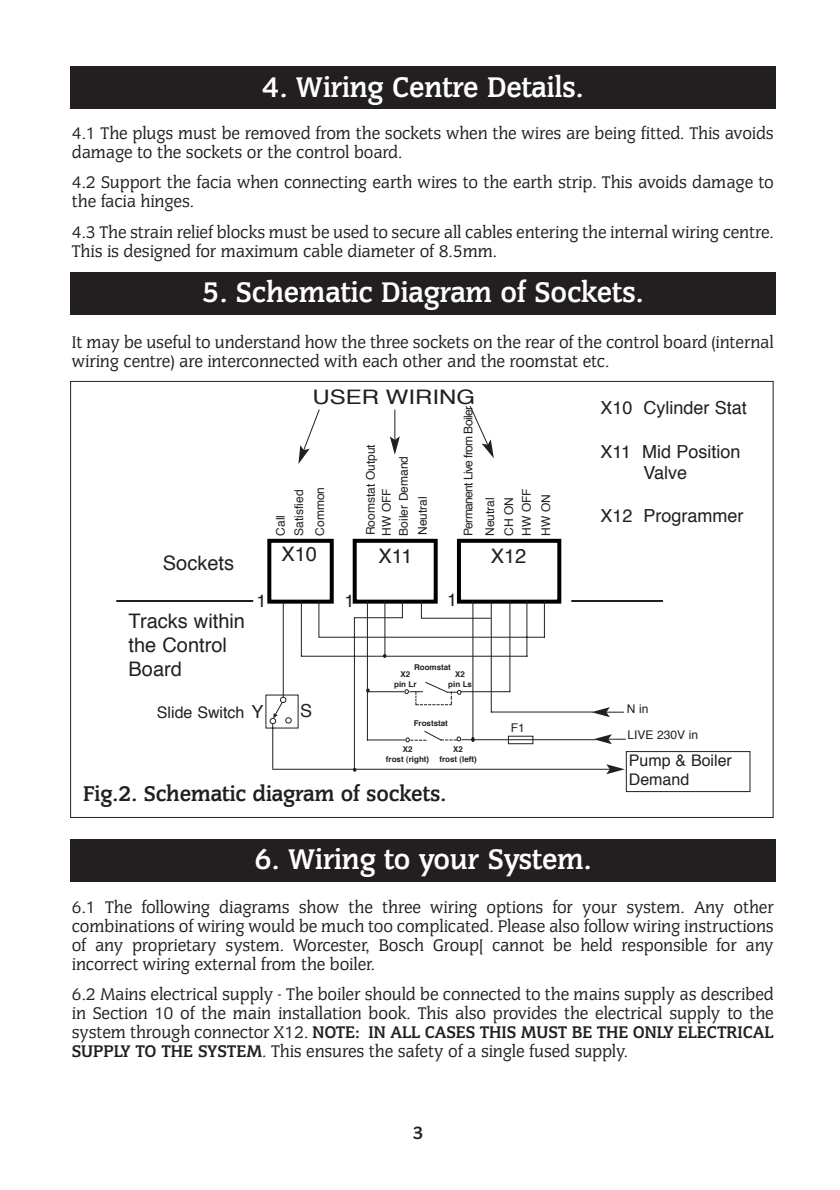
<style>
.page{position:relative;width:840px;height:1190px;background:#fff}
.page>*{position:absolute;margin:0;border:0;box-sizing:border-box;transform-origin:0 0}
.t1{font:32px "Cg Congress Bd";color:#fff}
.t2{font:24px "Cg Congress Bd";color:#231f20}
.t3{font:20px/24px "Helvetica";color:#231f20}
.t4{font:20px "Helvetica";color:#231f20;scale:1.2 1}
.t5{font:20px "Cg Congress Bd";color:#231f20}
.t6{font:19px/19px "Cg Congress";color:#231f20}
.t7{font:19px "Cg Congress Bd";color:#231f20}
.t8{font:18px/21.6px "Helvetica";color:#231f20;text-align:center}
.t9{font:16px/19.2px "Helvetica";color:#231f20}
.t10{font:12px/18.6px "Helvetica";color:#231f20}
.t11{font:12px/21.6px "Helvetica";letter-spacing:-.055em;color:#231f20}
.t12{font:700 8px/10px "Helvetica";color:#231f20;text-align:center}
.s1{font-family:"Cg Congress"}
.s2{font-family:"Cg Congress Bd"}
</style>
<div class="page">
<div style="left:70px;top:67px;width:706px;height:42px;background:#231f20"></div>
<div style="left:70px;top:272px;width:706px;height:43px;background:#231f20"></div>
<svg style="left:70px;top:380px;width:704px;height:438px"></svg>
<div style="left:626px;top:751px;width:124px;height:41px;border:1px solid #231f20"></div>
<div style="left:598px;top:399px;width:163px;height:182px;background:#fff"></div>
<div style="left:70px;top:839px;width:706px;height:43px;background:#231f20"></div>
<div style="left:254px;top:698px;width:68px;height:41px;background:#fff"></div>
<svg style="left:265px;top:537px;width:361px;height:237px"></svg>
<hr style="left:116px;top:600px;width:137px;height:2px;background:#231f20">
<hr style="left:571px;top:600px;width:92px;height:2px;background:#231f20">
<svg style="left:298px;top:408px;width:23px;height:56px"></svg>
<svg style="left:469px;top:405px;width:25px;height:53px"></svg>
<hr style="left:394px;top:410px;width:1px;height:30px;background:#231f20">
<svg style="left:390px;top:436px;width:10px;height:19px"></svg>
<h1 class="t1" style="left:262px;top:74px;width:323px">4. Wiring Centre Details.</h1>
<p class="t6" style="left:72px;top:125px;width:703px">4.1 The plugs must be removed from the sockets when the wires are being fitted. This avoids damage to the sockets or the control board.</p>
<p class="t6" style="left:72px;top:174px;width:703px">4.2 Support the facia when connecting earth wires to the earth strip. This avoids damage to the facia hinges.</p>
<p class="t6" style="left:72px;top:224px;width:703px">4.3 The strain relief blocks must be used to secure all cables entering the internal wiring centre.<br>This is designed for maximum cable diameter of 8.5mm.</p>
<h1 class="t1" style="left:202px;top:280px;width:443px">5. Schematic Diagram of Sockets.</h1>
<p class="t6" style="left:72px;top:334px;width:703px">It may be useful to understand how the three sockets on the rear of the control board (internal wiring centre) are interconnected with each other and the roomstat etc.</p>
<p class="t3" style="left:163px;top:552px;width:73px">Sockets</p>
<p class="t4" style="left:312px;top:389px;width:137px">USER WIRING</p>
<p class="t11" style="left:459px;top:536px;width:131px;rotate:-90deg">Permanent Live from Boiler<br>Neutral</p>
<p class="t10" style="left:362px;top:535px;width:93px;rotate:-90deg">Roomstat Output</p>
<p class="t10" style="left:379px;top:536px;width:82px;line-height:17px;rotate:-90deg">HW OFF<br>Boiler Demand</p>
<p class="t10" style="left:272px;top:536px;width:48px;rotate:-90deg">Call<br>Satisfied</p>
<p class="t10" style="left:312px;top:536px;width:50px;rotate:-90deg">Common</p>
<p class="t10" style="left:414px;top:535px;width:40px;rotate:-90deg">Neutral</p>
<p class="t10" style="left:501px;top:536px;width:49px;line-height:17.4px;rotate:-90deg">CH ON<br>HW OFF</p>
<p class="t10" style="left:538px;top:536px;width:43px;rotate:-90deg">HW ON</p>
<p class="t3" style="left:282px;top:544px;width:37px">X10</p>
<p class="t3" style="left:379px;top:546px;width:36px">X11</p>
<p class="t3" style="left:491px;top:546px;width:37px">X12</p>
<p class="t3" style="left:129px;top:611px;width:118px">Tracks within the Control<br>Board</p>
<p class="t9" style="left:157px;top:704px;width:89px">Slide Switch</p>
<p class="t8" style="left:256px;top:592px;width:12px">1</p>
<p class="t8" style="left:345px;top:592px;width:12px">1</p>
<p class="t8" style="left:447px;top:590px;width:12px">1</p>
<p class="t8" style="left:252px;top:702px;width:14px">Y</p>
<p class="t8" style="left:300px;top:701px;width:14px">S</p>
<p class="t12" style="left:414px;top:663px;width:38px">Roomstat</p>
<p class="t12" style="left:394px;top:670px;width:24px">X2 pin Lr</p>
<p class="t12" style="left:448px;top:670px;width:25px">X2 pin Ls</p>
<p class="t12" style="left:414px;top:719px;width:36px">Froststat</p>
<p class="t12" style="left:386px;top:745px;width:45px">X2<br>frost (right)</p>
<p class="t12" style="left:439px;top:745px;width:39px">X2<br>frost (left)</p>
<p class="t10" style="left:511px;top:719px;width:16px">F1</p>
<p class="t2" style="left:83px;top:784px;width:365px">Fig.2. Schematic diagram of sockets.</p>
<p class="t8" style="left:600px;top:399px;width:148px">X10 Cylinder Stat</p>
<p class="t8" style="left:600px;top:442px;width:142px">X11 Mid Position<br>Valve</p>
<p class="t8" style="left:600px;top:507px;width:144px">X12 Programmer</p>
<p class="t10" style="left:627px;top:697px;width:73px;line-height:25.6px">N in<br>LIVE 230V in</p>
<p class="t9" style="left:629px;top:752px;width:105px">Pump &amp; Boiler<br>Demand</p>
<h1 class="t1" style="left:254px;top:847px;width:339px">6. Wiring to your System.</h1>
<p class="t6" style="left:72px;top:899px;width:703px;text-align:justify">6.1 The following diagrams show the three wiring options for your system. Any other combinations of wiring would be much too complicated. Please also follow wiring instructions of any proprietary system. Worcester, Bosch Group[ cannot be held responsible for any incorrect wiring external from the boiler.</p>
<p class="t6" style="left:72px;top:986px;width:703px">6.2 Mains electrical supply - The boiler should be connected to the mains supply as described in Section 10 of the main installation book. This also provides the electrical supply to the</p>
<p class="t7" style="left:72px;top:1025px;width:703px"><span class="s1">system through connector X12.</span> NOTE: IN ALL CASES THIS MUST BE THE ONLY ELECTRICAL</p>
<p class="t6" style="left:72px;top:1043px;width:558px"><span class="s2">SUPPLY TO THE SYSTEM</span>. This ensures the safety of a single fused supply.</p>
<p class="t5" style="left:413px;top:1124px;width:13px">3</p>
</div>
